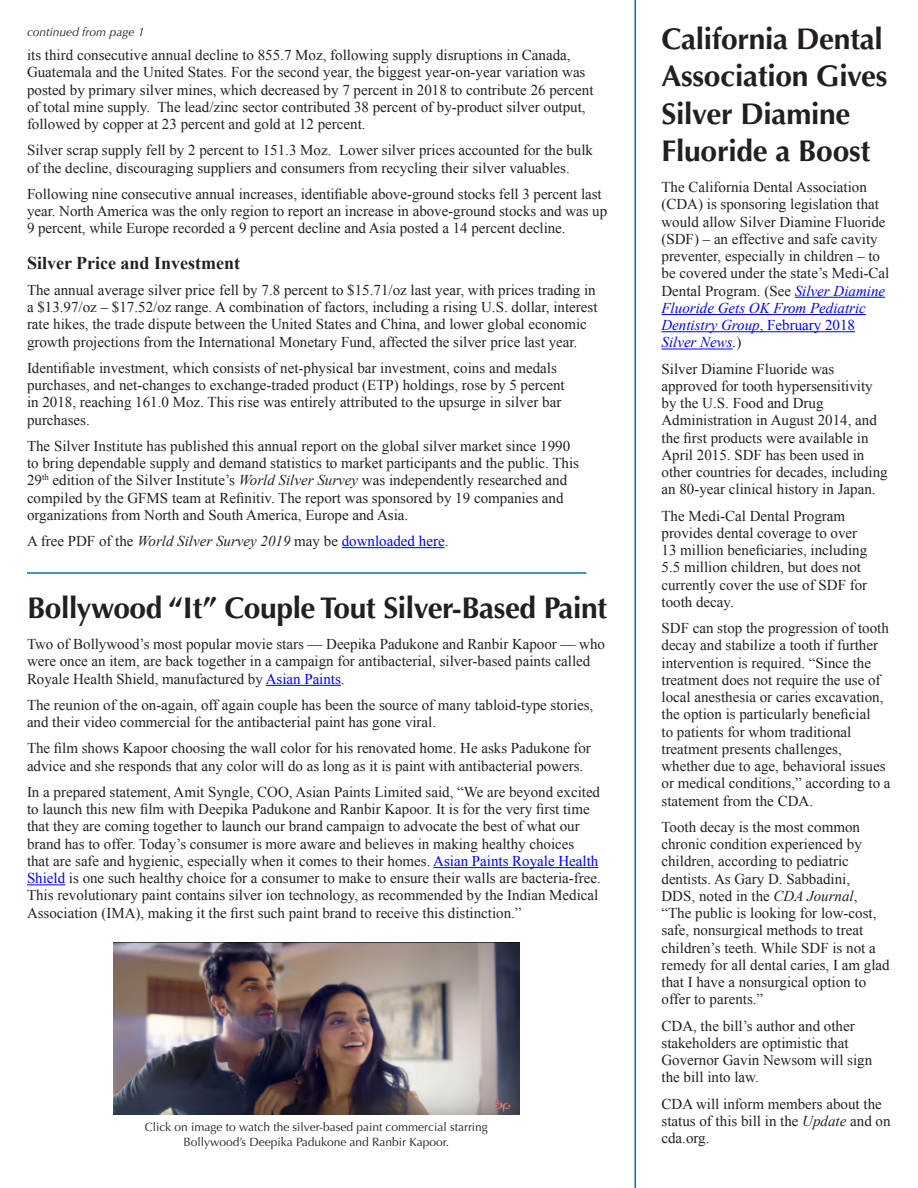
<style>
.page{position:relative;width:918px;height:1188px;background:#fff}
.page>*{position:absolute;margin:0;border:0;box-sizing:border-box;transform-origin:0 0}
.Heads{font:700 30px/37.5px "Optima";letter-spacing:-.01em;color:#231f20}
.Body_Copy{font:700 18px "Times New Roman";color:#231f20}
.Body_Copy-2{font:15px/17.2px "Times New Roman";color:#231f20}
.Body_Copy-3{font:italic 15px "Times New Roman";color:#231f20}
.Captions{font:12px/15px "Optima";color:#231f20;text-align:center}
.Captions-2{font:italic 12px "Optima";color:#231f20}
.s1{font-style:italic}
.s2{font-style:normal}
.s3{font-style:normal;color:#00f}
.s4{color:#00f}
.s5{font-style:italic;color:#00f}
</style>
<div class="page">
<hr style="left:634px;top:0;width:2px;height:1188px;background:#0072bc">
<hr style="left:266px;top:685px;width:75px;height:1px;background:#00f">
<hr style="left:433px;top:867px;width:165px;height:1px;background:#00f">
<hr style="left:27px;top:884px;width:38px;height:1px;background:#00f">
<img style="left:113px;top:942px;width:406px;height:173px">
<hr style="left:342px;top:547px;width:103px;height:1px;background:#00f">
<hr style="left:27px;top:572px;width:559px;height:2px;background:#0072bc">
<hr style="left:795px;top:297px;width:90px;height:1px;background:#00f">
<hr style="left:662px;top:314px;width:204px;height:1px;background:#00f">
<hr style="left:662px;top:331px;width:193px;height:1px;background:#00f">
<hr style="left:662px;top:349px;width:71px;height:1px;background:#00f">
<p class="Captions-2" style="left:27px;top:25px;width:119px">continued from page 1</p>
<p class="Body_Copy-2" style="left:27px;top:46px;width:568px">its third consecutive annual decline to 855.7 Moz, following supply disruptions in Canada, Guatemala and the United States. For the second year, the biggest year-on-year variation was posted by primary silver mines, which decreased by 7 percent in 2018 to contribute 26 percent of total mine supply. The lead/zinc sector contributed 38 percent of by-product silver output, followed by copper at 23 percent and gold at 12 percent.</p>
<p class="Body_Copy-2" style="left:27px;top:141px;width:568px">Silver scrap supply fell by 2 percent to 151.3 Moz. Lower silver prices accounted for the bulk of the decline, discouraging suppliers and consumers from recycling their silver valuables.</p>
<p class="Body_Copy-2" style="left:27px;top:185px;width:582px">Following nine consecutive annual increases, identifiable above-ground stocks fell 3 percent last year. North America was the only region to report an increase in above-ground stocks and was up<br>9 percent, while Europe recorded a 9 percent decline and Asia posted a 14 percent decline.</p>
<p class="Body_Copy" style="left:27px;top:250px;width:215px">Silver Price and Investment</p>
<p class="Body_Copy-2" style="left:27px;top:281px;width:572px">The annual average silver price fell by 7.8 percent to $15.71/oz last year, with prices trading in a $13.97/oz – $17.52/oz range. A combination of factors, including a rising U.S. dollar, interest rate hikes, the trade dispute between the United States and China, and lower global economic growth projections from the International Monetary Fund, affected the silver price last year.</p>
<p class="Body_Copy-2" style="left:27px;top:359px;width:539px">Identifiable investment, which consists of net-physical bar investment, coins and medals purchases, and net-changes to exchange-traded product (ETP) holdings, rose by 5 percent in 2018, reaching 161.0 Moz. This rise was entirely attributed to the upsurge in silver bar purchases.</p>
<p class="Body_Copy-2" style="left:27px;top:437px;width:554px">The Silver Institute has published this annual report on the global silver market since 1990 to bring dependable supply and demand statistics to market participants and the public. This 29<sup>th</sup> edition of the Silver Institute’s <span class="s1">World Silver Survey</span> was independently researched and compiled by the GFMS team at Refinitiv. The report was sponsored by 19 companies and organizations from North and South America, Europe and Asia.</p>
<p class="Body_Copy-3" style="left:27px;top:531px;width:423px"><span class="s2">A free PDF of the</span> World Silver Survey 2019 <span class="s2">may be</span> <span class="s3">downloaded here</span><span class="s2">.</span></p>
<p class="Heads" style="left:27px;top:590px;width:582px">Bollywood “It” Couple Tout Silver-Based Paint</p>
<p class="Body_Copy-2" style="left:27px;top:635px;width:580px">Two of Bollywood’s most popular movie stars — Deepika Padukone and Ranbir Kapoor — who were once an item, are back together in a campaign for antibacterial, silver-based paints called<br>Royale Health Shield, manufactured by <span class="s4">Asian Paints</span>.</p>
<p class="Body_Copy-2" style="left:27px;top:696px;width:568px">The reunion of the on-again, off again couple has been the source of many tabloid-type stories, and their video commercial for the antibacterial paint has gone viral.</p>
<p class="Body_Copy-2" style="left:27px;top:740px;width:565px">The film shows Kapoor choosing the wall color for his renovated home. He asks Padukone for advice and she responds that any color will do as long as it is paint with antibacterial powers.</p>
<p class="Body_Copy-2" style="left:27px;top:783px;width:575px">In a prepared statement, Amit Syngle, COO, Asian Paints Limited said, “We are beyond excited to launch this new film with Deepika Padukone and Ranbir Kapoor. It is for the very first time that they are coming together to launch our brand campaign to advocate the best of what our brand has to offer. Today’s consumer is more aware and believes in making healthy choices<br>that are safe and hygienic, especially when it comes to their homes. <span class="s4">Asian Paints Royale Health Shield</span> is one such healthy choice for a consumer to make to ensure their walls are bacteria-free.<br>This revolutionary paint contains silver ion technology, as recommended by the Indian Medical Association (IMA), making it the first such paint brand to receive this distinction.”</p>
<p class="Captions" style="left:145px;top:1120px;width:345px">Click on image to watch the silver-based paint commercial starring<br>Bollywood’s Deepika Padukone and Ranbir Kapoor.</p>
<p class="Heads" style="left:662px;top:20px;width:228px">California Dental<br>Association Gives<br>Silver Diamine<br>Fluoride a Boost</p>
<p class="Body_Copy-2" style="left:662px;top:178px;width:229px">The California Dental Association (CDA) is sponsoring legislation that would allow Silver Diamine Fluoride (SDF) – an effective and safe cavity preventer, especially in children – to be covered under the state’s Medi-Cal Dental Program. (See <span class="s5">Silver Diamine Fluoride Gets OK From Pediatric Dentistry Group</span><span class="s4">, February 2018<br></span><span class="s5">Silver News</span><span class="s1">.</span>)</p>
<p class="Body_Copy-2" style="left:662px;top:360px;width:228px">Silver Diamine Fluoride was approved for tooth hypersensitivity by the U.S. Food and Drug Administration in August 2014, and the first products were available in April 2015. SDF has been used in other countries for decades, including an 80-year clinical history in Japan.</p>
<p class="Body_Copy-2" style="left:662px;top:507px;width:207px">The Medi-Cal Dental Program provides dental coverage to over<br>13 million beneficiaries, including<br>5.5 million children, but does not currently cover the use of SDF for tooth decay.</p>
<p class="Body_Copy-2" style="left:662px;top:619px;width:231px">SDF can stop the progression of tooth decay and stabilize a tooth if further intervention is required. “Since the treatment does not require the use of local anesthesia or caries excavation, the option is particularly beneficial<br>to patients for whom traditional treatment presents challenges, whether due to age, behavioral issues or medical conditions,” according to a statement from the CDA.</p>
<p class="Body_Copy-2" style="left:662px;top:818px;width:230px">Tooth decay is the most common chronic condition experienced by children, according to pediatric dentists. As Gary D. Sabbadini,<br>DDS, noted in the <span class="s1">CDA Journal</span>, “The public is looking for low-cost, safe, nonsurgical methods to treat children’s teeth. While SDF is not a remedy for all dental caries, I am glad that I have a nonsurgical option to offer to parents.”</p>
<p class="Body_Copy-2" style="left:662px;top:1017px;width:212px">CDA, the bill’s author and other stakeholders are optimistic that<br>Governor Gavin Newsom will sign the bill into law.</p>
<p class="Body_Copy-2" style="left:662px;top:1095px;width:231px">CDA will inform members about the status of this bill in the <span class="s1">Update</span> and on cda.org.</p>
</div>
